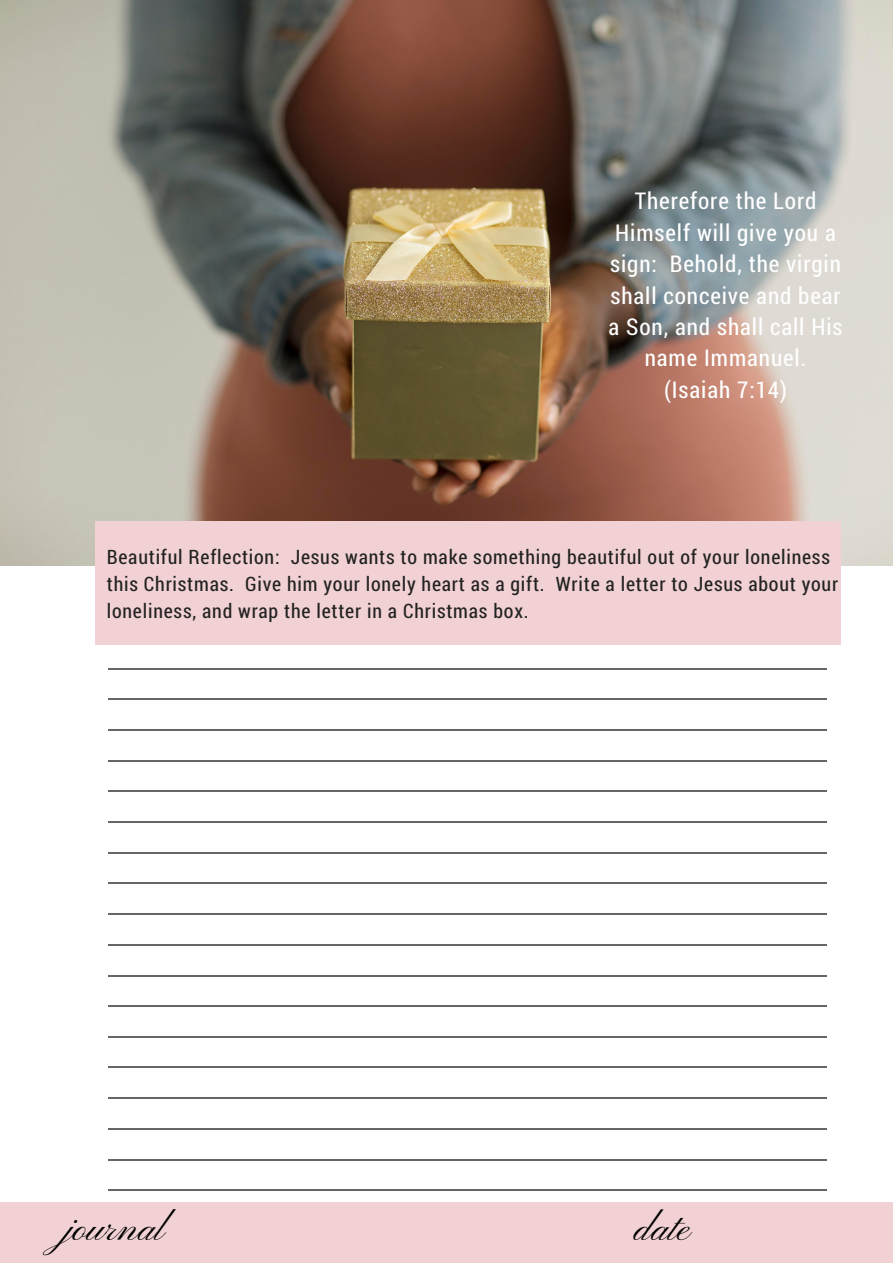
<style>
.page{position:relative;width:893px;height:1263px;background:#fff}
.page>*{position:absolute;margin:0;border:0;box-sizing:border-box;transform-origin:0 0}
.t1{font:39.6px "Pinyon Script";color:#000}
.t2{font:23.1px/31.5px "Roboto Condensed";letter-spacing:.04em;color:#fff;text-align:center}
.t3{font:19.8px/27px "Roboto Condensed";letter-spacing:.04em;color:#222}
</style>
<div class="page">
<img style="left:0;top:0;width:892px;height:565px">
<div style="left:96px;top:522px;width:745px;height:123px;background:#f1d1d3"></div>
<hr style="left:108px;top:668px;width:40px;height:1px;background:#666">
<hr style="left:147px;top:668px;width:109px;height:1px;background:#666">
<hr style="left:256px;top:668px;width:109px;height:1px;background:#666">
<hr style="left:365px;top:668px;width:109px;height:1px;background:#666">
<hr style="left:474px;top:668px;width:109px;height:1px;background:#666">
<hr style="left:582px;top:668px;width:109px;height:1px;background:#666">
<hr style="left:691px;top:668px;width:96px;height:1px;background:#666">
<hr style="left:786px;top:668px;width:40px;height:1px;background:#666">
<hr style="left:786px;top:698px;width:40px;height:2px;background:#666">
<hr style="left:786px;top:729px;width:40px;height:2px;background:#666">
<hr style="left:786px;top:760px;width:40px;height:1px;background:#666">
<hr style="left:786px;top:791px;width:40px;height:1px;background:#666">
<hr style="left:786px;top:821px;width:40px;height:2px;background:#666">
<hr style="left:786px;top:852px;width:40px;height:1px;background:#666">
<hr style="left:786px;top:883px;width:40px;height:1px;background:#666">
<hr style="left:786px;top:913px;width:40px;height:2px;background:#666">
<hr style="left:786px;top:944px;width:40px;height:1px;background:#666">
<hr style="left:786px;top:975px;width:40px;height:1px;background:#666">
<hr style="left:786px;top:1005px;width:40px;height:2px;background:#666">
<hr style="left:786px;top:1036px;width:40px;height:1px;background:#666">
<hr style="left:786px;top:1067px;width:40px;height:1px;background:#666">
<hr style="left:786px;top:1097px;width:40px;height:2px;background:#666">
<hr style="left:786px;top:1128px;width:40px;height:1px;background:#666">
<hr style="left:786px;top:1159px;width:40px;height:1px;background:#666">
<hr style="left:786px;top:1189px;width:40px;height:2px;background:#666">
<hr style="left:108px;top:698px;width:40px;height:2px;background:#666">
<hr style="left:108px;top:729px;width:40px;height:2px;background:#666">
<hr style="left:108px;top:760px;width:40px;height:1px;background:#666">
<hr style="left:108px;top:791px;width:40px;height:1px;background:#666">
<hr style="left:108px;top:821px;width:40px;height:2px;background:#666">
<hr style="left:108px;top:852px;width:40px;height:1px;background:#666">
<hr style="left:108px;top:883px;width:40px;height:1px;background:#666">
<hr style="left:108px;top:913px;width:40px;height:2px;background:#666">
<hr style="left:108px;top:944px;width:40px;height:1px;background:#666">
<hr style="left:108px;top:975px;width:40px;height:1px;background:#666">
<hr style="left:108px;top:1005px;width:40px;height:2px;background:#666">
<hr style="left:108px;top:1036px;width:40px;height:1px;background:#666">
<hr style="left:108px;top:1067px;width:40px;height:1px;background:#666">
<hr style="left:108px;top:1097px;width:40px;height:2px;background:#666">
<hr style="left:108px;top:1128px;width:40px;height:1px;background:#666">
<hr style="left:108px;top:1159px;width:40px;height:1px;background:#666">
<hr style="left:108px;top:1189px;width:40px;height:2px;background:#666">
<hr style="left:147px;top:698px;width:109px;height:2px;background:#666">
<hr style="left:147px;top:729px;width:109px;height:2px;background:#666">
<hr style="left:147px;top:760px;width:109px;height:1px;background:#666">
<hr style="left:147px;top:791px;width:109px;height:1px;background:#666">
<hr style="left:147px;top:821px;width:109px;height:2px;background:#666">
<hr style="left:147px;top:852px;width:109px;height:1px;background:#666">
<hr style="left:147px;top:883px;width:109px;height:1px;background:#666">
<hr style="left:147px;top:913px;width:109px;height:2px;background:#666">
<hr style="left:147px;top:944px;width:109px;height:1px;background:#666">
<hr style="left:147px;top:975px;width:109px;height:1px;background:#666">
<hr style="left:147px;top:1005px;width:109px;height:2px;background:#666">
<hr style="left:147px;top:1036px;width:109px;height:1px;background:#666">
<hr style="left:147px;top:1067px;width:109px;height:1px;background:#666">
<hr style="left:147px;top:1097px;width:109px;height:2px;background:#666">
<hr style="left:147px;top:1128px;width:109px;height:1px;background:#666">
<hr style="left:147px;top:1159px;width:109px;height:1px;background:#666">
<hr style="left:147px;top:1189px;width:109px;height:2px;background:#666">
<hr style="left:256px;top:698px;width:109px;height:2px;background:#666">
<hr style="left:256px;top:729px;width:109px;height:2px;background:#666">
<hr style="left:256px;top:760px;width:109px;height:1px;background:#666">
<hr style="left:256px;top:791px;width:109px;height:1px;background:#666">
<hr style="left:256px;top:821px;width:109px;height:2px;background:#666">
<hr style="left:256px;top:852px;width:109px;height:1px;background:#666">
<hr style="left:256px;top:883px;width:109px;height:1px;background:#666">
<hr style="left:256px;top:913px;width:109px;height:2px;background:#666">
<hr style="left:256px;top:944px;width:109px;height:1px;background:#666">
<hr style="left:256px;top:975px;width:109px;height:1px;background:#666">
<hr style="left:256px;top:1005px;width:109px;height:2px;background:#666">
<hr style="left:256px;top:1036px;width:109px;height:1px;background:#666">
<hr style="left:256px;top:1067px;width:109px;height:1px;background:#666">
<hr style="left:256px;top:1097px;width:109px;height:2px;background:#666">
<hr style="left:256px;top:1128px;width:109px;height:1px;background:#666">
<hr style="left:256px;top:1159px;width:109px;height:1px;background:#666">
<hr style="left:256px;top:1189px;width:109px;height:2px;background:#666">
<hr style="left:365px;top:698px;width:109px;height:2px;background:#666">
<hr style="left:365px;top:729px;width:109px;height:2px;background:#666">
<hr style="left:365px;top:760px;width:109px;height:1px;background:#666">
<hr style="left:365px;top:791px;width:109px;height:1px;background:#666">
<hr style="left:365px;top:821px;width:109px;height:2px;background:#666">
<hr style="left:365px;top:852px;width:109px;height:1px;background:#666">
<hr style="left:365px;top:883px;width:109px;height:1px;background:#666">
<hr style="left:365px;top:913px;width:109px;height:2px;background:#666">
<hr style="left:365px;top:944px;width:109px;height:1px;background:#666">
<hr style="left:365px;top:975px;width:109px;height:1px;background:#666">
<hr style="left:365px;top:1005px;width:109px;height:2px;background:#666">
<hr style="left:365px;top:1036px;width:109px;height:1px;background:#666">
<hr style="left:365px;top:1067px;width:109px;height:1px;background:#666">
<hr style="left:365px;top:1097px;width:109px;height:2px;background:#666">
<hr style="left:365px;top:1128px;width:109px;height:1px;background:#666">
<hr style="left:365px;top:1159px;width:109px;height:1px;background:#666">
<hr style="left:365px;top:1189px;width:109px;height:2px;background:#666">
<hr style="left:474px;top:698px;width:109px;height:2px;background:#666">
<hr style="left:474px;top:729px;width:109px;height:2px;background:#666">
<hr style="left:474px;top:760px;width:109px;height:1px;background:#666">
<hr style="left:474px;top:791px;width:109px;height:1px;background:#666">
<hr style="left:474px;top:821px;width:109px;height:2px;background:#666">
<hr style="left:474px;top:852px;width:109px;height:1px;background:#666">
<hr style="left:474px;top:883px;width:109px;height:1px;background:#666">
<hr style="left:474px;top:913px;width:109px;height:2px;background:#666">
<hr style="left:474px;top:944px;width:109px;height:1px;background:#666">
<hr style="left:474px;top:975px;width:109px;height:1px;background:#666">
<hr style="left:474px;top:1005px;width:109px;height:2px;background:#666">
<hr style="left:474px;top:1036px;width:109px;height:1px;background:#666">
<hr style="left:474px;top:1067px;width:109px;height:1px;background:#666">
<hr style="left:474px;top:1097px;width:109px;height:2px;background:#666">
<hr style="left:474px;top:1128px;width:109px;height:1px;background:#666">
<hr style="left:474px;top:1159px;width:109px;height:1px;background:#666">
<hr style="left:474px;top:1189px;width:109px;height:2px;background:#666">
<hr style="left:582px;top:698px;width:109px;height:2px;background:#666">
<hr style="left:582px;top:729px;width:109px;height:2px;background:#666">
<hr style="left:582px;top:760px;width:109px;height:1px;background:#666">
<hr style="left:582px;top:791px;width:109px;height:1px;background:#666">
<hr style="left:582px;top:821px;width:109px;height:2px;background:#666">
<hr style="left:582px;top:852px;width:109px;height:1px;background:#666">
<hr style="left:582px;top:883px;width:109px;height:1px;background:#666">
<hr style="left:582px;top:913px;width:109px;height:2px;background:#666">
<hr style="left:582px;top:944px;width:109px;height:1px;background:#666">
<hr style="left:582px;top:975px;width:109px;height:1px;background:#666">
<hr style="left:582px;top:1005px;width:109px;height:2px;background:#666">
<hr style="left:582px;top:1036px;width:109px;height:1px;background:#666">
<hr style="left:582px;top:1067px;width:109px;height:1px;background:#666">
<hr style="left:582px;top:1097px;width:109px;height:2px;background:#666">
<hr style="left:582px;top:1128px;width:109px;height:1px;background:#666">
<hr style="left:582px;top:1159px;width:109px;height:1px;background:#666">
<hr style="left:582px;top:1189px;width:109px;height:2px;background:#666">
<hr style="left:691px;top:698px;width:96px;height:2px;background:#666">
<hr style="left:691px;top:729px;width:96px;height:2px;background:#666">
<hr style="left:691px;top:760px;width:96px;height:1px;background:#666">
<hr style="left:691px;top:791px;width:96px;height:1px;background:#666">
<hr style="left:691px;top:821px;width:96px;height:2px;background:#666">
<hr style="left:691px;top:852px;width:96px;height:1px;background:#666">
<hr style="left:691px;top:883px;width:96px;height:1px;background:#666">
<hr style="left:691px;top:913px;width:96px;height:2px;background:#666">
<hr style="left:691px;top:944px;width:96px;height:1px;background:#666">
<hr style="left:691px;top:975px;width:96px;height:1px;background:#666">
<hr style="left:691px;top:1005px;width:96px;height:2px;background:#666">
<hr style="left:691px;top:1036px;width:96px;height:1px;background:#666">
<hr style="left:691px;top:1067px;width:96px;height:1px;background:#666">
<hr style="left:691px;top:1097px;width:96px;height:2px;background:#666">
<hr style="left:691px;top:1128px;width:96px;height:1px;background:#666">
<hr style="left:691px;top:1159px;width:96px;height:1px;background:#666">
<hr style="left:691px;top:1189px;width:96px;height:2px;background:#666">
<div style="left:0;top:1202px;width:892px;height:60px;background:#f1d1d3"></div>
<p class="t2" style="left:608px;top:184px;width:235px">Therefore the Lord<br>Himself will give you a sign: Behold, the virgin shall conceive and bear a Son, and shall call His name Immanuel.<br>(Isaiah 7:14)</p>
<p class="t3" style="left:107px;top:543px;width:732px">Beautiful Reflection: Jesus wants to make something beautiful out of your loneliness this Christmas. Give him your lonely heart as a gift. Write a letter to Jesus about your loneliness, and wrap the letter in a Christmas box.</p>
<h1 class="t1" style="left:67px;top:1206px;width:100px">journal</h1>
<h1 class="t1" style="left:636px;top:1206px;width:57px">date</h1>
</div>
